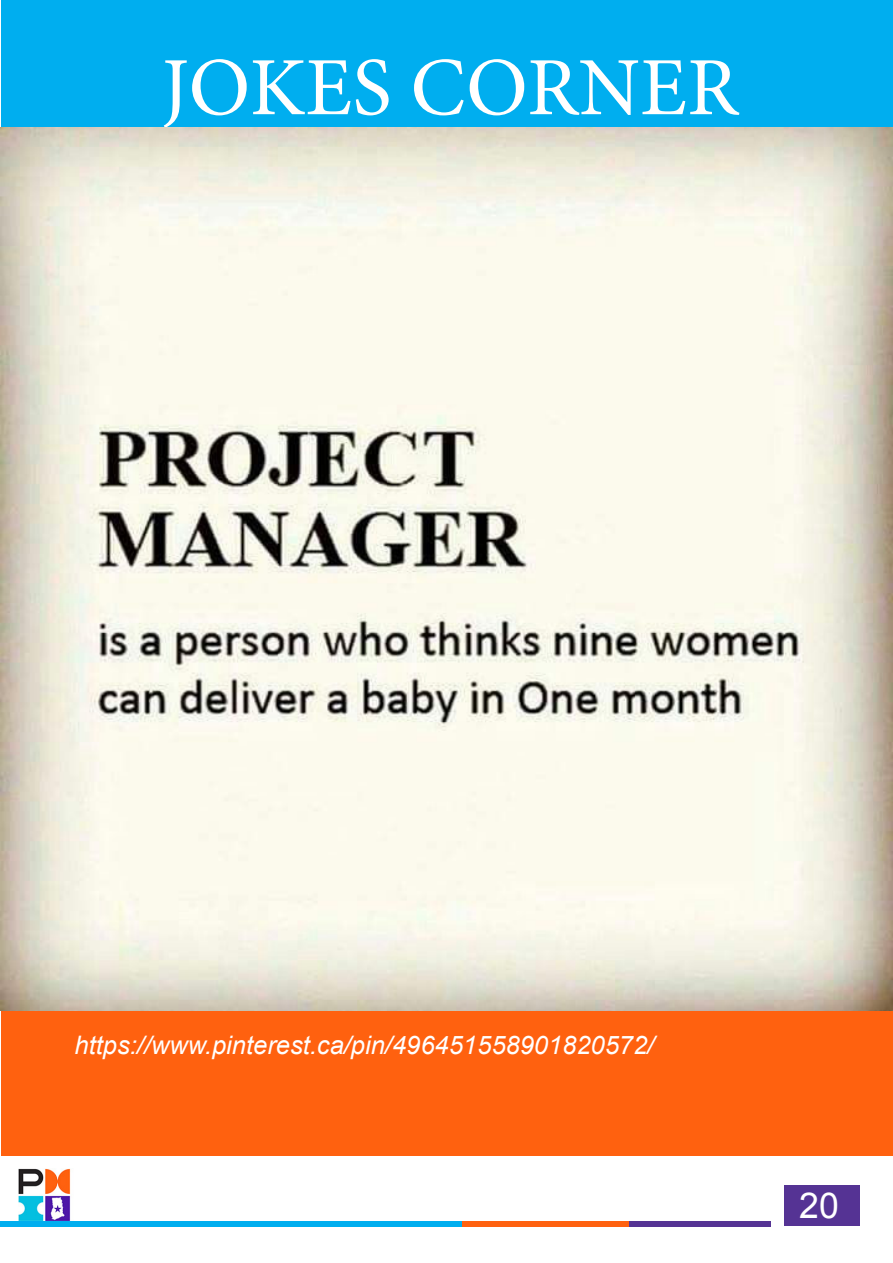
<style>
.page{position:relative;width:893px;height:1263px;background:#fff}
.page>*{position:absolute;margin:0;border:0;box-sizing:border-box;transform-origin:0 0}
.t1{font:82.8px "Minion Pro";color:#fff}
.t2{font:35.55px "Arial";color:#fff}
.t3{font:italic 25.5px "Arial";color:#fff}
</style>
<div class="page">
<div style="left:1px;top:1010px;width:891px;height:146px;background:#ff610f"></div>
<div style="left:1px;top:0;width:891px;height:146px;background:#00aeef"></div>
<img style="left:1px;top:127px;width:891px;height:883px">
<img style="left:18px;top:1168px;width:53px;height:53px">
<div style="left:309px;top:1221px;width:462px;height:5px;background:#553394"></div>
<div style="left:168px;top:1221px;width:461px;height:5px;background:#ff610f"></div>
<div style="left:0;top:1221px;width:462px;height:5px;background:#00aeef"></div>
<div style="left:784px;top:1186px;width:76px;height:40px;background:#553394"></div>
<h1 class="t1" style="left:162px;top:32px;width:578px">JOKES CORNER</h1>
<p class="t3" style="left:75px;top:1028px;width:581px">https://www.pinterest.ca/pin/496451558901820572/</p>
<h2 class="t2" style="left:799px;top:1182px;width:41px">20</h2>
</div>
